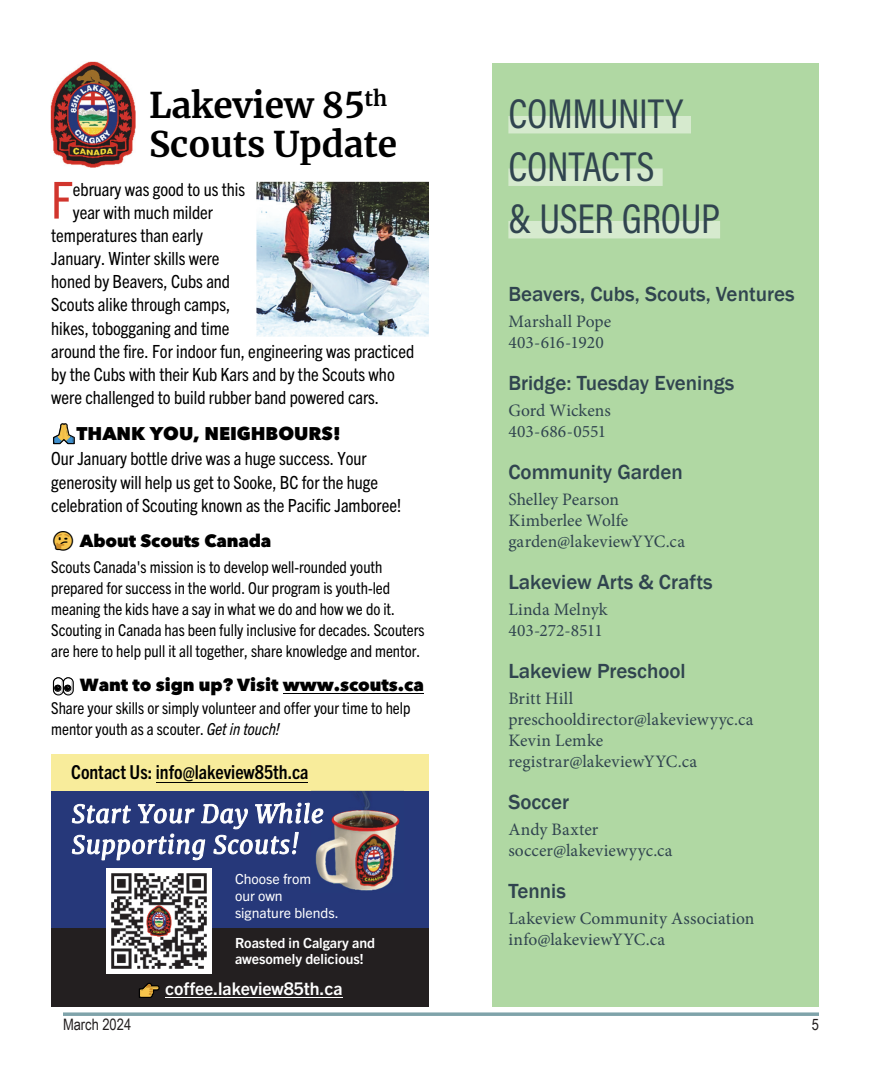
<style>
.page{position:relative;width:882px;height:1071px;background:#fff}
.page>*{position:absolute;margin:0;border:0;box-sizing:border-box;transform-origin:0 0}
.t1{font:51.62px "Trade Gothic Next Cond";color:#d1352d}
.Headline_24_pt{font:42px/52.5px "Acumin Variable Concept";letter-spacing:-.005em;color:#30444f}
.t2{font:700 35px/38.5px "Merriweather";color:#000}
.Subhead_Title{font:500 21px "Franklin Gothic";color:#30444f}
.t3{font:700 19.25px "Trade Gothic Next Cond";color:#000}
.t4{font:18.38px/25.6px "Trade Gothic Next Cond";color:#000}
.Body_Text__Regular_-_Justify{font:17.5px "Minion Pro";letter-spacing:.005em;color:#30444f}
.t5{font:800 17.5px "Avenir Next";letter-spacing:-.005em;color:#000}
.t6{font:700 17.5px "Trade Gothic Next";color:#fff}
.t7{font:16.62px/21px "Trade Gothic Next Cond";color:#000}
.t8{font:15.75px "Arial Narrow";color:#231f20}
.t9{font:700 14px/16.8px "Trade Gothic Next";letter-spacing:-.005em;color:#fff}
.t10{font:14px/17.2px "Trade Gothic Next";color:#fff}
.s1{color:#4090cd}
.s2{color:#cf8e2a}
.s3{color:#f7c54c}
.s4{font-family:"Avenir Next";font-weight:800}
.s5{font-style:italic}
.s6{color:#f8ec9b}
</style>
<div class="page">
<div style="left:493px;top:63px;width:326px;height:943px;background:#b0d8a3"></div>
<div style="left:508px;top:116px;width:183px;height:17px;background:#d6eace"></div>
<div style="left:508px;top:168px;width:155px;height:18px;background:#d6eace"></div>
<div style="left:508px;top:221px;width:212px;height:17px;background:#d6eace"></div>
<svg style="left:63px;top:1012px;width:756px;height:4px;background:#8eaeb4"></svg>
<hr style="left:283px;top:693px;width:141px;height:1px;background:#000">
<img style="left:51px;top:61px;width:84px;height:106px">
<div style="left:51px;top:787px;width:378px;height:216px;background:#26387a"></div>
<img style="left:257px;top:181px;width:172px;height:155px">
<div style="left:51px;top:755px;width:378px;height:36px;background:#f8ec9b"></div>
<hr style="left:156px;top:782px;width:153px;height:1px;background:#000">
<div style="left:51px;top:928px;width:378px;height:63px;background:#231f20"></div>
<div style="left:51px;top:974px;width:378px;height:32px;background:#231f20"></div>
<hr style="left:165px;top:997px;width:177px;height:1px;background:#fff">
<img style="left:312px;top:790px;width:92px;height:101px">
<svg style="left:71px;top:802px;width:253px;height:61px"></svg>
<img style="left:106px;top:868px;width:105px;height:105px">
<p class="t2" style="left:149px;top:85px;width:249px">Lakeview 85<sup>th<br></sup>Scouts Update</p>
<p class="t1" style="left:51px;top:170px;width:24px">F</p>
<p class="t4" style="left:73px;top:176px;width:174px">ebruary was good to us this</p>
<p class="t4" style="left:73px;top:199px;width:142px">year with much milder</p>
<p class="t4" style="left:51px;top:222px;width:153px">temperatures than early</p>
<p class="t4" style="left:51px;top:245px;width:170px">January. Winter skills were</p>
<p class="t4" style="left:51px;top:269px;width:180px">honed by Beavers, Cubs and</p>
<p class="t4" style="left:51px;top:292px;width:181px">Scouts alike through camps,</p>
<p class="t4" style="left:51px;top:315px;width:180px">hikes, tobogganing and time</p>
<p class="t4" style="left:51px;top:338px;width:365px">around the fire. For indoor fun, engineering was practiced</p>
<p class="t4" style="left:51px;top:361px;width:345px">by the Cubs with their Kub Kars and by the Scouts who</p>
<p class="t4" style="left:51px;top:384px;width:329px">were challenged to build rubber band powered cars.</p>
<p class="t4" style="left:51px;top:420px;width:317px">┭<span class="s1">┮</span><span class="s2">┯</span><span class="s3">┰</span><span class="s4">THANK YOU, NEIGHBOURS!<br></span>Our January bottle drive was a huge success. Your</p>
<p class="t4" style="left:51px;top:470px;width:351px;line-height:23.3px">generosity will help us get to Sooke, BC for the huge celebration of Scouting known as the Pacific Jamboree!</p>
<p class="t5" style="left:80px;top:530px;width:193px">About Scouts Canada</p>
<p class="t7" style="left:51px;top:556px;width:375px">Scouts Canada's mission is to develop well-rounded youth prepared for success in the world. Our program is youth-led meaning the kids have a say in what we do and how we do it.<br>Scouting in Canada has been fully inclusive for decades. Scouters are here to help pull it all together, share knowledge and mentor.</p>
<p class="t5" style="left:80px;top:674px;width:346px">Want to sign up? Visit www.scouts.ca</p>
<p class="t7" style="left:51px;top:697px;width:361px">Share your skills or simply volunteer and offer your time to help mentor youth as a scouter. <span class="s5">Get in touch!</span></p>
<p class="t3" style="left:71px;top:760px;width:244px">Contact Us: info@lakeview85th.ca<span class="s6">/</span></p>
<p class="t10" style="left:235px;top:870px;width:105px">Choose from<br>our own signature blends.</p>
<p class="t9" style="left:235px;top:934px;width:142px">Roasted in Calgary and awesomely delicious!</p>
<p class="t6" style="left:165px;top:978px;width:179px">coffee.lakeview85th.ca</p>
<p class="Headline_24_pt" style="left:508px;top:86px;width:176px">COMMUNITY<br>CONTACTS</p>
<p class="Headline_24_pt" style="left:508px;top:191px;width:213px">&amp; USER GROUP</p>
<p class="Subhead_Title" style="left:508px;top:281px;width:288px">Beavers, Cubs, Scouts, Ventures</p>
<p class="Body_Text__Regular_-_Justify" style="left:508px;top:310px;width:104px">Marshall Pope</p>
<p class="Body_Text__Regular_-_Justify" style="left:508px;top:331px;width:97px">403-616-1920</p>
<p class="Subhead_Title" style="left:508px;top:370px;width:227px">Bridge: Tuesday Evenings</p>
<p class="Body_Text__Regular_-_Justify" style="left:508px;top:399px;width:104px">Gord Wickens</p>
<p class="Body_Text__Regular_-_Justify" style="left:508px;top:420px;width:99px">403-686-0551</p>
<p class="Subhead_Title" style="left:508px;top:459px;width:176px">Community Garden</p>
<p class="Body_Text__Regular_-_Justify" style="left:508px;top:488px;width:112px">Shelley Pearson</p>
<p class="Body_Text__Regular_-_Justify" style="left:508px;top:509px;width:121px">Kimberlee Wolfe</p>
<p class="Body_Text__Regular_-_Justify" style="left:508px;top:530px;width:178px">garden@lakeviewYYC.ca</p>
<p class="Subhead_Title" style="left:508px;top:569px;width:206px">Lakeview Arts &amp; Crafts</p>
<p class="Body_Text__Regular_-_Justify" style="left:508px;top:598px;width:101px">Linda Melnyk</p>
<p class="Body_Text__Regular_-_Justify" style="left:508px;top:619px;width:96px">403-272-8511</p>
<p class="Subhead_Title" style="left:508px;top:658px;width:179px">Lakeview Preschool</p>
<p class="Body_Text__Regular_-_Justify" style="left:508px;top:687px;width:66px">Britt Hill</p>
<p class="Body_Text__Regular_-_Justify" style="left:508px;top:708px;width:247px">preschooldirector@lakeviewyyc.ca</p>
<p class="Body_Text__Regular_-_Justify" style="left:508px;top:729px;width:96px">Kevin Lemke</p>
<p class="Body_Text__Regular_-_Justify" style="left:508px;top:750px;width:190px">registrar@lakeviewYYC.ca</p>
<p class="Subhead_Title" style="left:508px;top:789px;width:62px">Soccer</p>
<p class="Body_Text__Regular_-_Justify" style="left:508px;top:818px;width:92px">Andy Baxter</p>
<p class="Body_Text__Regular_-_Justify" style="left:508px;top:839px;width:166px">soccer@lakeviewyyc.ca</p>
<p class="Subhead_Title" style="left:508px;top:878px;width:59px">Tennis</p>
<p class="Body_Text__Regular_-_Justify" style="left:508px;top:907px;width:247px">Lakeview Community Association</p>
<p class="Body_Text__Regular_-_Justify" style="left:508px;top:928px;width:158px">info@lakeviewYYC.ca</p>
<p class="t8" style="left:63px;top:1013px;width:70px">March 2024</p>
<p class="t8" style="left:812px;top:1013px;width:9px">5</p>
</div>
